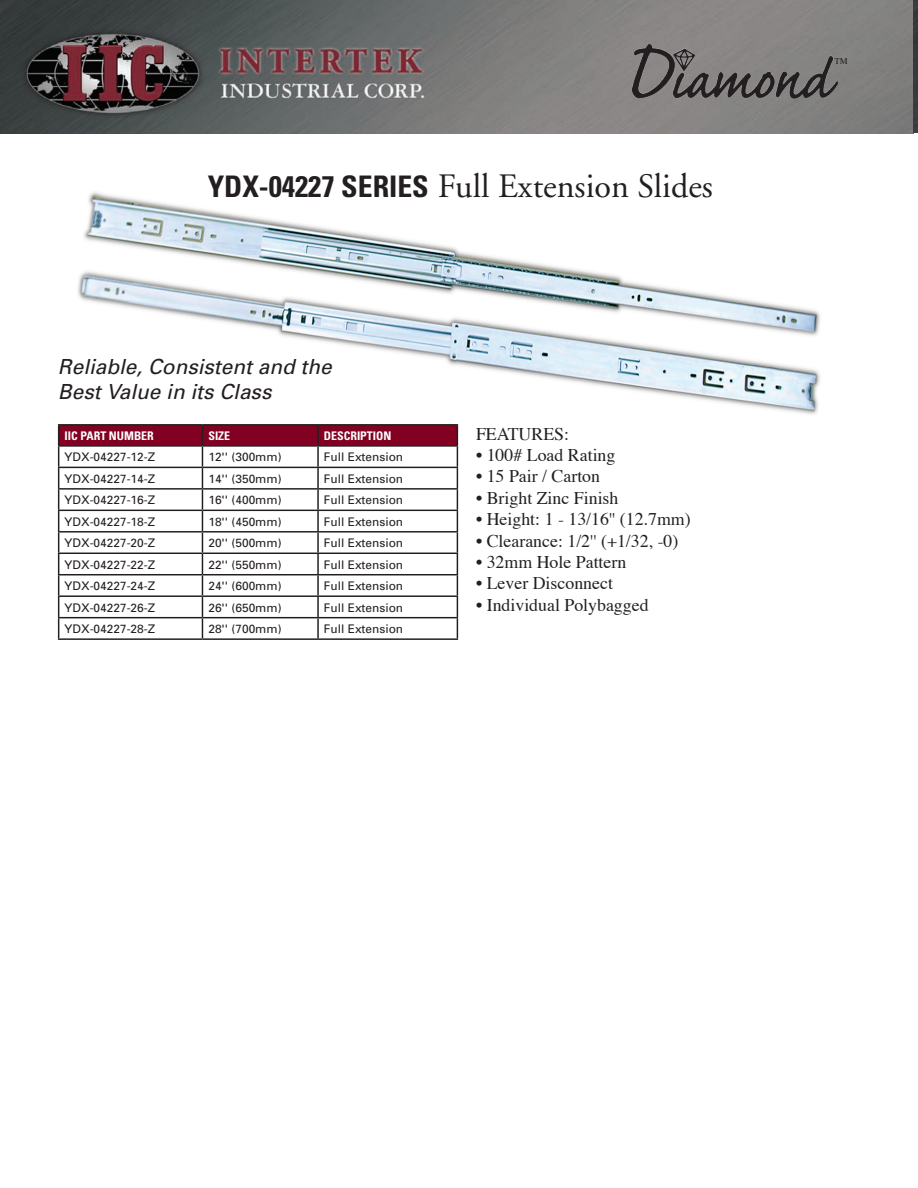
<style>
.page{position:relative;width:918px;height:1188px;background:#fff}
.page>*{position:absolute;margin:0;border:0;box-sizing:border-box;transform-origin:0 0}
.t1{font:34.2px "Adobe Garamond";color:#231f20}
.t2{font:italic 20.85px/25.2px "Univers";color:#231f20}
.t3{font:17.85px "Times";color:#231f20}
.t4{font:11.85px "Univers";color:#231f20}
.t5{font:700 condensed 11.85px "Univers";color:#fff}
.t6{font:8.85px "Times";color:#231f20}
.s1{font-family:"Univers";font-weight:700;font-stretch:condensed;font-size:29.7px}
</style>
<div class="page">
<img style="left:51px;top:133px;width:802px;height:387px">
<img style="left:0;top:0;width:914px;height:133px">
<img style="left:633px;top:45px;width:204px;height:72px">
<hr style="left:58px;top:424px;width:144px;height:2px;background:#231f20">
<hr style="left:202px;top:424px;width:116px;height:2px;background:#231f20">
<hr style="left:318px;top:424px;width:140px;height:2px;background:#231f20">
<svg style="left:58px;top:425px;width:400px;height:213px"></svg>
<hr style="left:58px;top:638px;width:144px;height:2px;background:#231f20">
<hr style="left:202px;top:638px;width:116px;height:2px;background:#231f20">
<hr style="left:318px;top:638px;width:140px;height:2px;background:#231f20">
<img style="left:914px;top:1px;width:4px;height:132px">
<div style="left:0;top:665px;width:683px;height:476px;border:5px solid #fff;border-radius:19px"></div>
<div style="left:651px;top:770px;width:243px;height:375px;background:#fff"></div>
<div style="left:698px;top:465px;width:181px;height:273px;background:#fff"></div>
<p class="t1" style="left:208px;top:168px;width:507px"><span class="s1">YDX-04227 SERIES</span> Full Extension Slides</p>
<p class="t2" style="left:58px;top:353px;width:275px">Reliable, Consistent and the<br>Best Value in its Class</p>
<p class="t5" style="left:65px;top:428px;width:91px">IIC PART NUMBER</p>
<p class="t5" style="left:208px;top:428px;width:23px">SIZE</p>
<p class="t5" style="left:324px;top:428px;width:69px">DESCRIPTION</p>
<p class="t4" style="left:65px;top:450px;width:92px">YDX-04227-12-Z</p>
<p class="t4" style="left:208px;top:450px;width:75px">12'' (300mm)</p>
<p class="t4" style="left:324px;top:450px;width:81px">Full Extension</p>
<p class="t4" style="left:65px;top:471px;width:92px">YDX-04227-14-Z</p>
<p class="t4" style="left:208px;top:471px;width:75px">14'' (350mm)</p>
<p class="t4" style="left:324px;top:471px;width:81px">Full Extension</p>
<p class="t4" style="left:65px;top:493px;width:92px">YDX-04227-16-Z</p>
<p class="t4" style="left:208px;top:493px;width:75px">16'' (400mm)</p>
<p class="t4" style="left:324px;top:493px;width:81px">Full Extension</p>
<p class="t4" style="left:65px;top:514px;width:92px">YDX-04227-18-Z</p>
<p class="t4" style="left:208px;top:514px;width:75px">18'' (450mm)</p>
<p class="t4" style="left:324px;top:514px;width:81px">Full Extension</p>
<p class="t4" style="left:65px;top:536px;width:92px">YDX-04227-20-Z</p>
<p class="t4" style="left:208px;top:536px;width:75px">20'' (500mm)</p>
<p class="t4" style="left:324px;top:536px;width:81px">Full Extension</p>
<p class="t4" style="left:65px;top:557px;width:92px">YDX-04227-22-Z</p>
<p class="t4" style="left:208px;top:557px;width:75px">22'' (550mm)</p>
<p class="t4" style="left:324px;top:557px;width:81px">Full Extension</p>
<p class="t4" style="left:65px;top:579px;width:92px">YDX-04227-24-Z</p>
<p class="t4" style="left:208px;top:579px;width:75px">24'' (600mm)</p>
<p class="t4" style="left:324px;top:579px;width:81px">Full Extension</p>
<p class="t4" style="left:65px;top:600px;width:92px">YDX-04227-26-Z</p>
<p class="t4" style="left:208px;top:600px;width:75px">26'' (650mm)</p>
<p class="t4" style="left:324px;top:600px;width:81px">Full Extension</p>
<p class="t4" style="left:65px;top:622px;width:92px">YDX-04227-28-Z</p>
<p class="t4" style="left:208px;top:622px;width:75px">28'' (700mm)</p>
<p class="t4" style="left:324px;top:622px;width:81px">Full Extension</p>
<p class="t3" style="left:476px;top:417px;width:95px">FEATURES:</p>
<p class="t3" style="left:476px;top:438px;width:141px">• 100# Load Rating</p>
<p class="t3" style="left:476px;top:460px;width:126px">• 15 Pair / Carton</p>
<p class="t3" style="left:476px;top:481px;width:144px">• Bright Zinc Finish</p>
<p class="t3" style="left:476px;top:503px;width:216px">• Height: 1 - 13/16'' (12.7mm)</p>
<p class="t3" style="left:476px;top:524px;width:204px">• Clearance: 1/2'' (+1/32, -0)</p>
<p class="t3" style="left:476px;top:545px;width:152px">• 32mm Hole Pattern</p>
<p class="t3" style="left:476px;top:567px;width:138px">• Lever Disconnect</p>
<p class="t3" style="left:476px;top:588px;width:174px">• Individual Polybagged</p>
<p class="t6" style="left:835px;top:52px;width:15px">TM</p>
</div>
